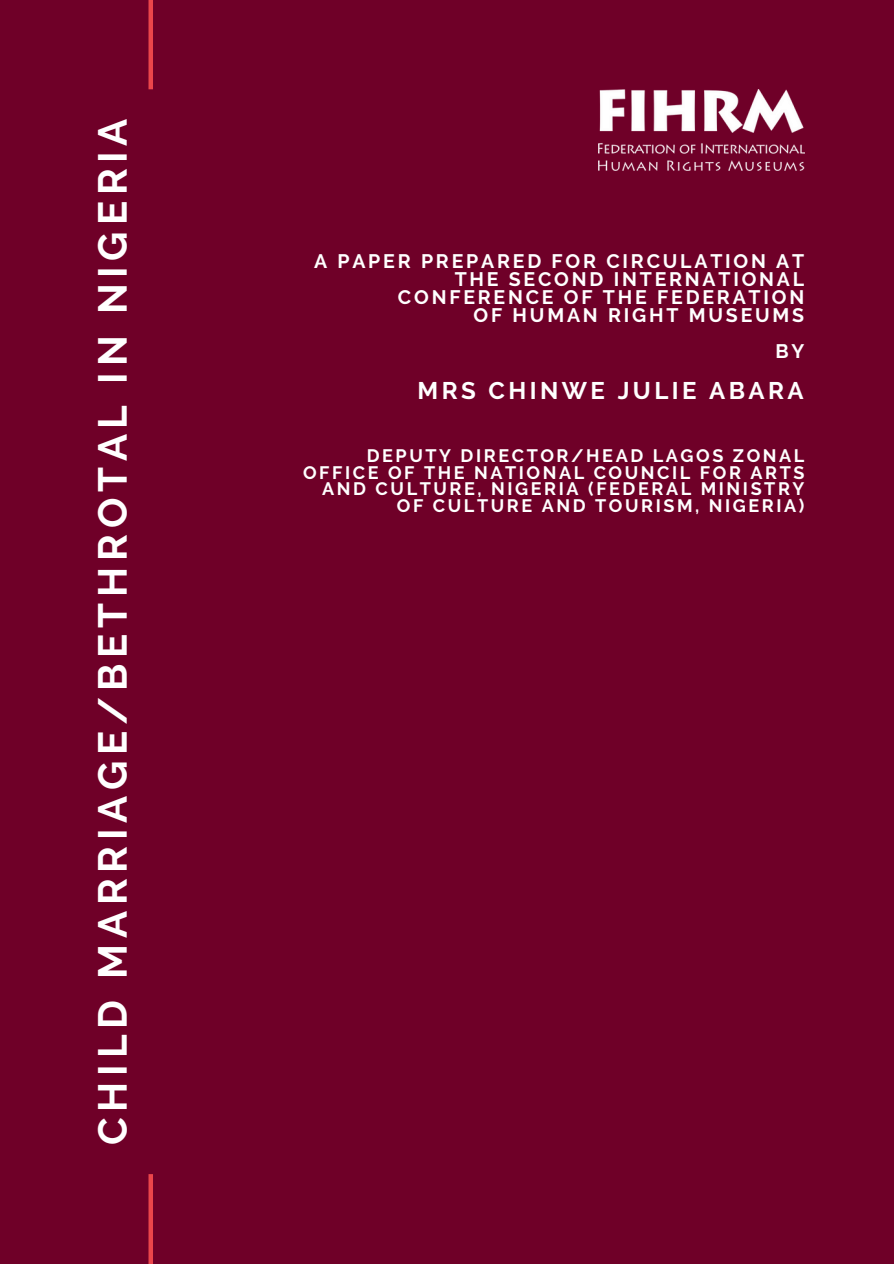
<style>
.page{position:relative;width:894px;height:1264px;background:#fff}
.page>*{position:absolute;margin:0;border:0;box-sizing:border-box;transform-origin:0 0}
.t1{font:700 40.35px "Raleway";letter-spacing:.145em;color:#fff}
.t2{font:700 24px "Raleway";letter-spacing:.145em;color:#fff}
.t3{font:700 19.5px/18px "Raleway";letter-spacing:.145em;color:#fff;text-align:right}
.t4{font:700 18px/16.8px "Raleway";letter-spacing:.145em;color:#fff;text-align:right}
</style>
<div class="page">
<div style="left:0;top:0;width:893px;height:1263px;background:#6f0028"></div>
<div style="left:148px;top:1174px;width:5px;height:89px;background:#eb464b"></div>
<div style="left:148px;top:0;width:5px;height:89px;background:#eb464b"></div>
<img style="left:598px;top:89px;width:206px;height:81px">
<p class="t1" style="left:89px;top:1145px;width:1028px;rotate:-90deg">CHILD MARRIAGE/BETHROTAL IN NIGERIA</p>
<p class="t3" style="left:314px;top:252px;width:491px">A PAPER PREPARED FOR CIRCULATION AT<br>THE SECOND INTERNATIONAL<br>CONFERENCE OF THE FEDERATION</p>
<p class="t3" style="left:473px;top:306px;width:332px">OF HUMAN RIGHT MUSEUMS</p>
<p class="t3" style="left:775px;top:342px;width:30px">BY</p>
<h2 class="t2" style="left:417px;top:376px;width:387px">MRS CHINWE JULIE ABARA</h2>
<p class="t4" style="left:303px;top:447px;width:503px">DEPUTY DIRECTOR/HEAD LAGOS ZONAL OFFICE OF THE NATIONAL COUNCIL FOR ARTS AND CULTURE, NIGERIA (FEDERAL MINISTRY OF CULTURE AND TOURISM, NIGERIA)</p>
</div>
